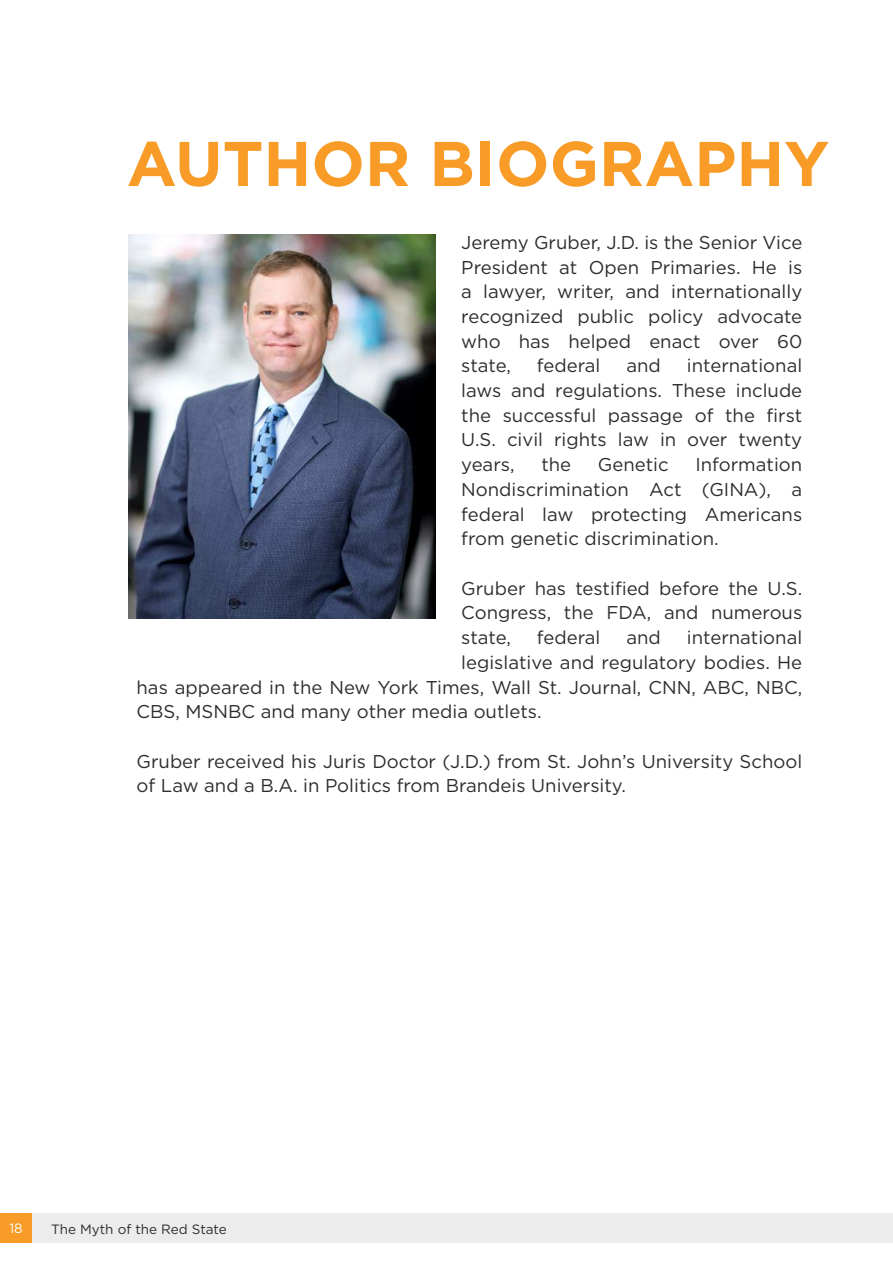
<style>
.page{position:relative;width:893px;height:1263px;background:#fff}
.page>*{position:absolute;margin:0;border:0;box-sizing:border-box;transform-origin:0 0}
.t1{font:700 63px "Gotham";color:#f89c27}
.t2{font:18.6px/24.8px "Gotham";color:#2c2d2d;text-align:justify}
.t3{font:13.5px "Gotham";color:#2c2d2d}
.t4{font:13.5px "Gotham";color:#fff}
</style>
<div class="page">
<div style="left:30px;top:1214px;width:863px;height:29px;background:#ececec"></div>
<div style="left:0;top:1214px;width:31px;height:29px;background:#f89c27"></div>
<hr style="left:892px;top:0;width:1px;height:1199px;background:#f89c27">
<img style="left:128px;top:235px;width:308px;height:384px">
<h1 class="t1" style="left:127px;top:122px;width:704px">AUTHOR BIOGRAPHY</h1>
<p class="t2" style="left:461px;top:229px;width:342px">Jeremy Gruber, J.D. is the Senior Vice President at Open Primaries. He is a lawyer, writer, and internationally recognized public policy advocate who has helped enact over 60 state,</p>
<p class="t2" style="left:537px;top:353px;width:65px">federal</p>
<p class="t2" style="left:626px;top:353px;width:36px">and</p>
<p class="t2" style="left:461px;top:353px;width:342px;text-indent:226px">international laws and regulations. These include the successful passage of the first U.S. civil rights law in over twenty years,</p>
<p class="t2" style="left:461px;top:452px;width:342px;text-indent:234px">Information Nondiscrimination Act (GINA), a federal law protecting Americans from genetic discrimination.</p>
<p class="t2" style="left:461px;top:575px;width:342px">Gruber has testified before the U.S.<br>Congress, the FDA, and numerous state,</p>
<p class="t2" style="left:541px;top:452px;width:31px">the</p>
<p class="t2" style="left:598px;top:452px;width:72px">Genetic</p>
<p class="t2" style="left:537px;top:625px;width:65px">federal</p>
<p class="t2" style="left:626px;top:625px;width:36px">and</p>
<p class="t2" style="left:687px;top:625px;width:117px">international</p>
<p class="t2" style="left:461px;top:649px;width:342px">legislative and regulatory bodies. He</p>
<p class="t2" style="left:137px;top:674px;width:667px">has appeared in the New York Times, Wall St. Journal, CNN, ABC, NBC,</p>
<p class="t2" style="left:137px;top:699px;width:407px">CBS, MSNBC and many other media outlets.</p>
<p class="t2" style="left:137px;top:748px;width:667px">Gruber received his Juris Doctor (J.D.) from St. John’s University School of Law and a B.A. in Politics from Brandeis University.</p>
<p class="t4" style="left:9px;top:1220px;width:15px">18</p>
<p class="t3" style="left:51px;top:1220px;width:177px">The Myth of the Red State</p>
</div>
